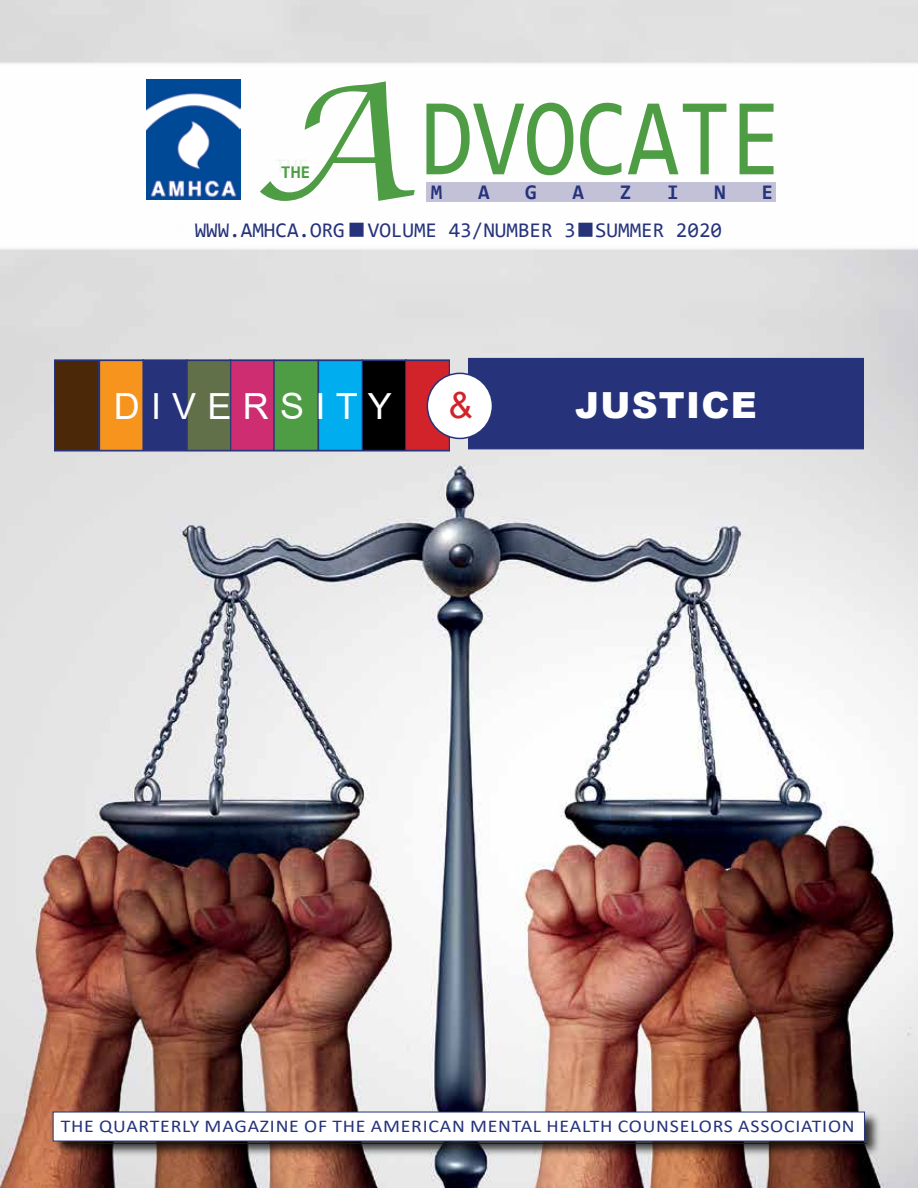
<style>
.page{position:relative;width:918px;height:1188px;background:#fff}
.page>*{position:absolute;margin:0;border:0;box-sizing:border-box;transform-origin:0 0}
.t1{font:italic 157.5px "Lucida Calligraphy";color:#4e9d45}
.t2{font:110.7px "Consolas";color:#4e9d45;scale:.85 1}
.t3{font:36px "Arial";color:#fff}
.t4{font:900 36px "Arial";letter-spacing:.035em;color:#fff}
.t5{font:36px "Arial";color:#d2232a}
.t6{font:21px "Consolas";color:#26337b}
.t7{font:700 21px "Consolas";color:#26337b}
.t8{font:21px "Consolas";color:#4e9d45}
.t9{font:18px "Calibri";letter-spacing:.04em;color:#26337b;scale:1.1 1}
.t10{font:700 18px "Consolas";color:#4e9d45}
</style>
<div class="page">
<img style="left:0;top:0;width:918px;height:1188px">
<div style="left:52px;top:1111px;width:828px;height:46px;background:#000;opacity:.75"></div>
<div style="left:53px;top:1112px;width:812px;height:29px;background:#fff"></div>
<div style="left:54px;top:359px;width:45px;height:92px;background:#4a2808;border:1px solid #26337b"></div>
<div style="left:318px;top:359px;width:45px;height:92px;background:#00aeef"></div>
<div style="left:99px;top:359px;width:45px;height:92px;background:#f7941e;border:1px solid #26337b"></div>
<div style="left:230px;top:359px;width:44px;height:92px;background:#cf2d72;border:1px solid #26337b"></div>
<div style="left:362px;top:360px;width:44px;height:90px;background:#000"></div>
<div style="left:362px;top:359px;width:45px;height:92px;border:1px solid #26337b"></div>
<div style="left:405px;top:359px;width:45px;height:92px;background:#d2232a;border:1px solid #26337b"></div>
<div style="left:274px;top:359px;width:45px;height:92px;background:#4e9d45;border:1px solid #26337b"></div>
<div style="left:186px;top:359px;width:45px;height:92px;background:#62704a;border:1px solid #26337b"></div>
<div style="left:142px;top:359px;width:46px;height:92px;background:#26337b;border:1px solid #26337b"></div>
<div style="left:54px;top:360px;width:396px;height:92px;border:1px solid #26337b"></div>
<div style="left:468px;top:358px;width:396px;height:91px;background:#26337b"></div>
<div style="left:427px;top:373px;width:65px;height:65px;background:#fff;border-radius:50%"></div>
<div style="left:427px;top:373px;width:66px;height:66px;border:2px solid #26337b;border-radius:50%"></div>
<svg style="left:0;top:63px;width:918px;height:187px"></svg>
<div style="left:578px;top:223px;width:14px;height:14px;background:#26337b;border:2px solid #26337b"></div>
<div style="left:350px;top:223px;width:14px;height:14px;background:#26337b;border:2px solid #26337b"></div>
<div style="left:426px;top:182px;width:349px;height:20px;background:#c2c1d7"></div>
<h1 class="t1" style="left:253px;top:35px;width:155px">A</h1>
<p class="t8" style="left:275px;top:157px;width:36px">THE</p>
<p class="t10" style="left:281px;top:164px;width:31px">THE</p>
<h2 class="t2" style="left:422px;top:92px;width:425px">DVOCATE</h2>
<p class="t7" style="left:431px;top:183px;width:13px">M</p>
<p class="t7" style="left:478px;top:183px;width:13px">A</p>
<p class="t7" style="left:525px;top:183px;width:13px">G</p>
<p class="t7" style="left:573px;top:183px;width:13px">A</p>
<p class="t7" style="left:620px;top:183px;width:13px">Z</p>
<p class="t7" style="left:667px;top:183px;width:13px">I</p>
<p class="t7" style="left:714px;top:183px;width:13px">N</p>
<p class="t7" style="left:762px;top:183px;width:13px">E</p>
<p class="t6" style="left:176px;top:220px;width:152px">WWW.AMHCA.ORG</p>
<p class="t6" style="left:372px;top:220px;width:209px">VOLUME 42/NUMBER 3</p>
<p class="t6" style="left:614px;top:220px;width:129px">SUMMER 2019</p>
<p class="t6" style="left:195px;top:221px;width:529px">WWW.AMHCA.ORG VOLUME 43/NUMBER 3 SUMMER 2020</p>
<p class="t6" style="left:562px;top:221px;width:82px">1 WINT</p>
<h3 class="t3" style="left:114px;top:386px;width:280px">D I V E R S I T Y</h3>
<h3 class="t5" style="left:449px;top:386px;width:26px">&amp;</h3>
<h3 class="t4" style="left:575px;top:379px;width:183px">JUSTICE</h3>
<p class="t9" style="left:61px;top:1119px;width:723px">THE QUARTERLY MAGAZINE OF THE AMERICAN MENTAL HEALTH COUNSELORS ASSOCIATION</p>
</div>
